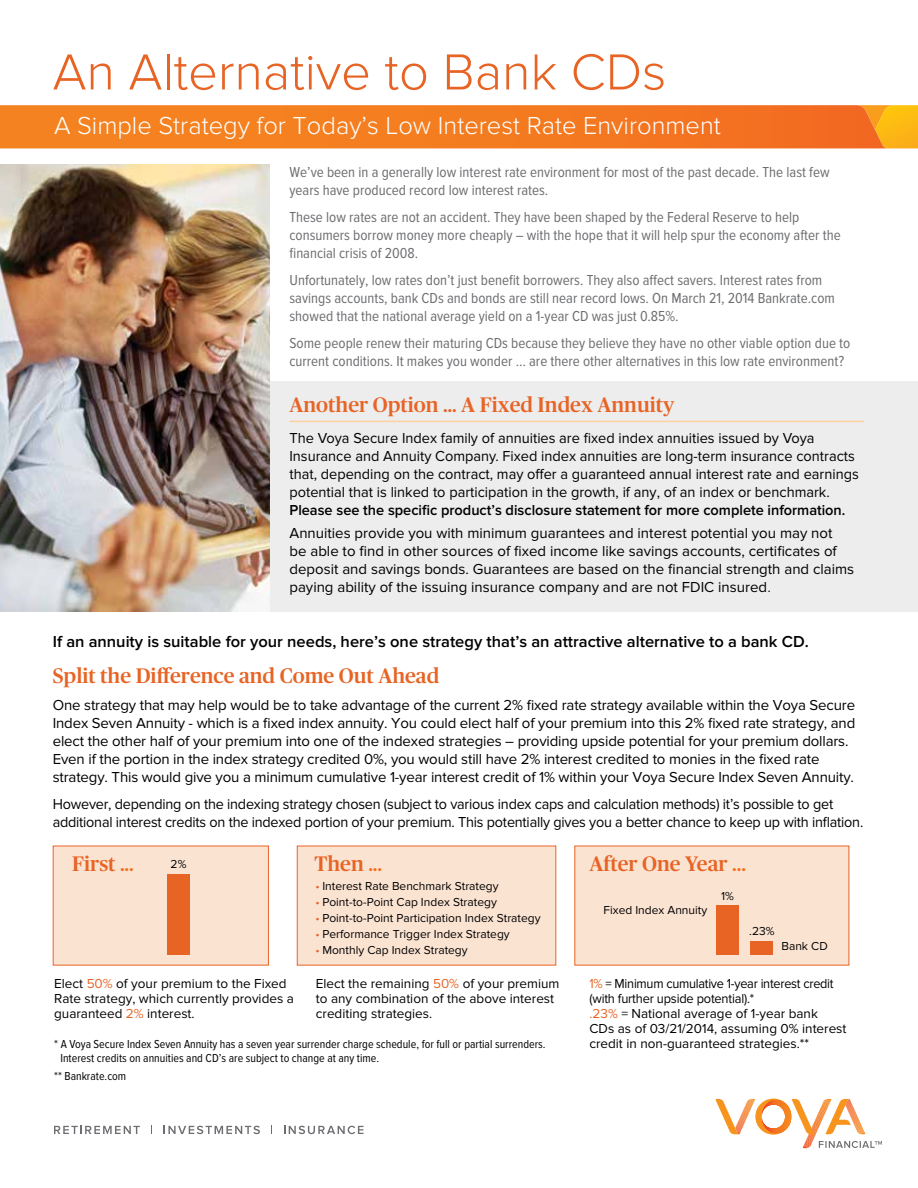
<style>
.page{position:relative;width:918px;height:1188px;background:#fff}
.page>*{position:absolute;margin:0;border:0;box-sizing:border-box;transform-origin:0 0}
.t1{font:300 52.5px "Proxima Nova";color:#e76425}
.t2{font:300 25.5px "Proxima Nova";color:#fff}
.t3{font:500 21px "Publico Headline";color:#e76425}
.t4{font:600 16.5px "Proxima Nova";color:#000}
.t5{font:15px/18px "Proxima Nova";letter-spacing:-.01em;color:#000}
.t6{font:15px/18px "Proxima Nova Cond";color:#6d6e71}
.t7{font:15px/18px "Proxima Nova";letter-spacing:-.01em;color:#000;scale:.96 1}
.t8{font:600 15px "Proxima Nova";color:#000}
.t9{font:13.5px/15px "Proxima Nova";color:#000}
.t10{font:13.5px/15px "Proxima Nova";color:#000;scale:.94 1}
.t11{font:12px "Proxima Nova";color:#000}
.t12{font:12px/17.9px "Proxima Nova Cond";color:#000}
.s1{font-family:"Frutiger LT Std";font-weight:300}
.s2{color:#f36f21}
.s3{color:#e76425}
</style>
<div class="page">
<svg style="left:54px;top:1126px;width:86px;height:8px"></svg>
<svg style="left:164px;top:1126px;width:96px;height:8px"></svg>
<svg style="left:284px;top:1126px;width:80px;height:8px"></svg>
<svg style="left:715px;top:1098px;width:167px;height:51px"></svg>
<div style="left:574px;top:846px;width:275px;height:120px;background:#fbe3d2"></div>
<div style="left:297px;top:846px;width:259px;height:120px;background:#fbe3d2;border:1px solid #e76425"></div>
<div style="left:53px;top:846px;width:216px;height:120px;background:#fbe3d2;border:1px solid #e76425"></div>
<div style="left:270px;top:381px;width:648px;height:230px;background:#ededee"></div>
<img style="left:0;top:165px;width:270px;height:446px">
<hr style="left:289px;top:421px;width:575px;height:1px;background:#fed09e">
<svg style="left:0;top:105px;width:918px;height:43px;background:#f47d20"></svg>
<div style="left:167px;top:874px;width:23px;height:81px;background:#e76425"></div>
<div style="left:716px;top:906px;width:23px;height:49px;background:#e76425"></div>
<div style="left:751px;top:941px;width:22px;height:14px;background:#e76425"></div>
<h1 class="t1" style="left:53px;top:42px;width:615px">An Alternative to Bank CDs</h1>
<h2 class="t2" style="left:54px;top:111px;width:668px">A Simple Strategy for Today’s Low Interest Rate Environment</h2>
<p class="t6" style="left:290px;top:163px;width:542px">We’ve been in a generally low interest rate environment for most of the past decade. The last few years have produced record low interest rates.</p>
<p class="t6" style="left:290px;top:208px;width:553px">These low rates are not an accident. They have been shaped by the Federal Reserve to help consumers borrow money more cheaply – with the hope that it will help spur the economy after the financial crisis of 2008.</p>
<p class="t6" style="left:290px;top:271px;width:547px">Unfortunately, low rates don’t just benefit borrowers. They also affect savers. Interest rates from savings accounts, bank CDs and bonds are still near record lows. On March 21, 2014 Bankrate.com showed that the national average yield on a 1-year CD was just 0.85%.</p>
<p class="t6" style="left:290px;top:334px;width:562px">Some people renew their maturing CDs because they believe they have no other viable option due to current conditions. It makes you wonder … are there other alternatives in this low rate environment?</p>
<h3 class="t3" style="left:290px;top:389px;width:386px">Another Option … A Fixed Index Annuity</h3>
<p class="t5" style="left:290px;top:429px;width:571px">The Voya Secure Index family of annuities are fixed index annuities issued by Voya Insurance and Annuity Company. Fixed index annuities are long-term insurance contracts that, depending on the contract, may offer a guaranteed annual interest rate and earnings potential that is linked to participation in the growth, if any, of an index or benchmark.</p>
<p class="t8" style="left:290px;top:501px;width:557px">Please see the specific product’s disclosure statement for more complete information.</p>
<p class="t5" style="left:290px;top:524px;width:566px">Annuities provide you with minimum guarantees and interest potential you may not<br>be able to find in other sources of fixed income like savings accounts, certificates of deposit and savings bonds. Guarantees are based on the financial strength and claims paying ability of the issuing insurance company and are not FDIC insured<span class="s1">.</span></p>
<p class="t4" style="left:53px;top:632px;width:758px">If an annuity is suitable for your needs, here’s one strategy that’s an attractive alternative to a bank CD.</p>
<h3 class="t3" style="left:53px;top:660px;width:388px">Split the Difference and Come Out Ahead</h3>
<p class="t5" style="left:53px;top:696px;width:804px">One strategy that may help would be to take advantage of the current 2% fixed rate strategy available within the Voya Secure Index Seven Annuity - which is a fixed index annuity. You could elect half of your premium into this 2% fixed rate strategy, and elect the other half of your premium into one of the indexed strategies – providing upside potential for your premium dollars.<br>Even if the portion in the index strategy credited 0%, you would still have 2% interest credited to monies in the fixed rate strategy. This would give you a minimum cumulative 1-year interest credit of 1% within your Voya Secure Index Seven Annuity.</p>
<p class="t7" style="left:53px;top:795px;width:846px">However, depending on the indexing strategy chosen (subject to various index caps and calculation methods) it’s possible to get additional interest credits on the indexed portion of your premium. This potentially gives you a better chance to keep up with inflation.</p>
<h3 class="t3" style="left:72px;top:849px;width:63px">First <span class="s2">...</span></h3>
<h3 class="t3" style="left:315px;top:849px;width:69px">Then <span class="s2">...</span></h3>
<p class="t11" style="left:316px;top:880px;width:185px"><span class="s3">•</span> Interest Rate Benchmark Strategy</p>
<p class="t11" style="left:316px;top:895px;width:183px"><span class="s3">•</span> Point-to-Point Cap Index Strategy</p>
<p class="t11" style="left:316px;top:911px;width:227px"><span class="s3">•</span> Point-to-Point Participation Index Strategy</p>
<p class="t11" style="left:316px;top:927px;width:196px"><span class="s3">•</span> Performance Trigger Index Strategy</p>
<p class="t11" style="left:316px;top:943px;width:154px"><span class="s3">•</span> Monthly Cap Index Strategy</p>
<p class="t11" style="left:171px;top:857px;width:17px">2%</p>
<h3 class="t3" style="left:589px;top:849px;width:158px">After One Year <span class="s2">...</span></h3>
<p class="t11" style="left:604px;top:903px;width:105px">Fixed Index Annuity</p>
<p class="t11" style="left:721px;top:889px;width:14px">1%</p>
<p class="t11" style="left:749px;top:924px;width:27px">.23%</p>
<p class="t11" style="left:782px;top:939px;width:48px">Bank CD</p>
<p class="t9" style="left:54px;top:976px;width:241px">Elect <span class="s3">50%</span> of your premium to the Fixed<br>Rate strategy, which currently provides a guaranteed <span class="s3">2%</span> interest.</p>
<p class="t9" style="left:316px;top:976px;width:245px">Elect the remaining <span class="s3">50%</span> of your premium to any combination of the above interest crediting strategies.</p>
<p class="t10" style="left:589px;top:976px;width:275px"><span class="s3">1%</span> = Minimum cumulative 1-year interest credit (with further upside potential).*<br><span class="s3">.23%</span> = National average of 1-year bank<br>CDs as of 03/21/2014, assuming 0% interest</p>
<p class="t12" style="left:54px;top:1036px;width:493px">* A Voya Secure Index Seven Annuity has a seven year surrender charge schedule, for full or partial surrenders.</p>
<p class="t9" style="left:589px;top:1036px;width:221px">credit in non-guaranteed strategies.**</p>
<p class="t12" style="left:54px;top:1049px;width:326px;text-indent:6px">Interest credits on annuities and CD’s are subject to change at any time. ** Bankrate.com</p>
</div>
